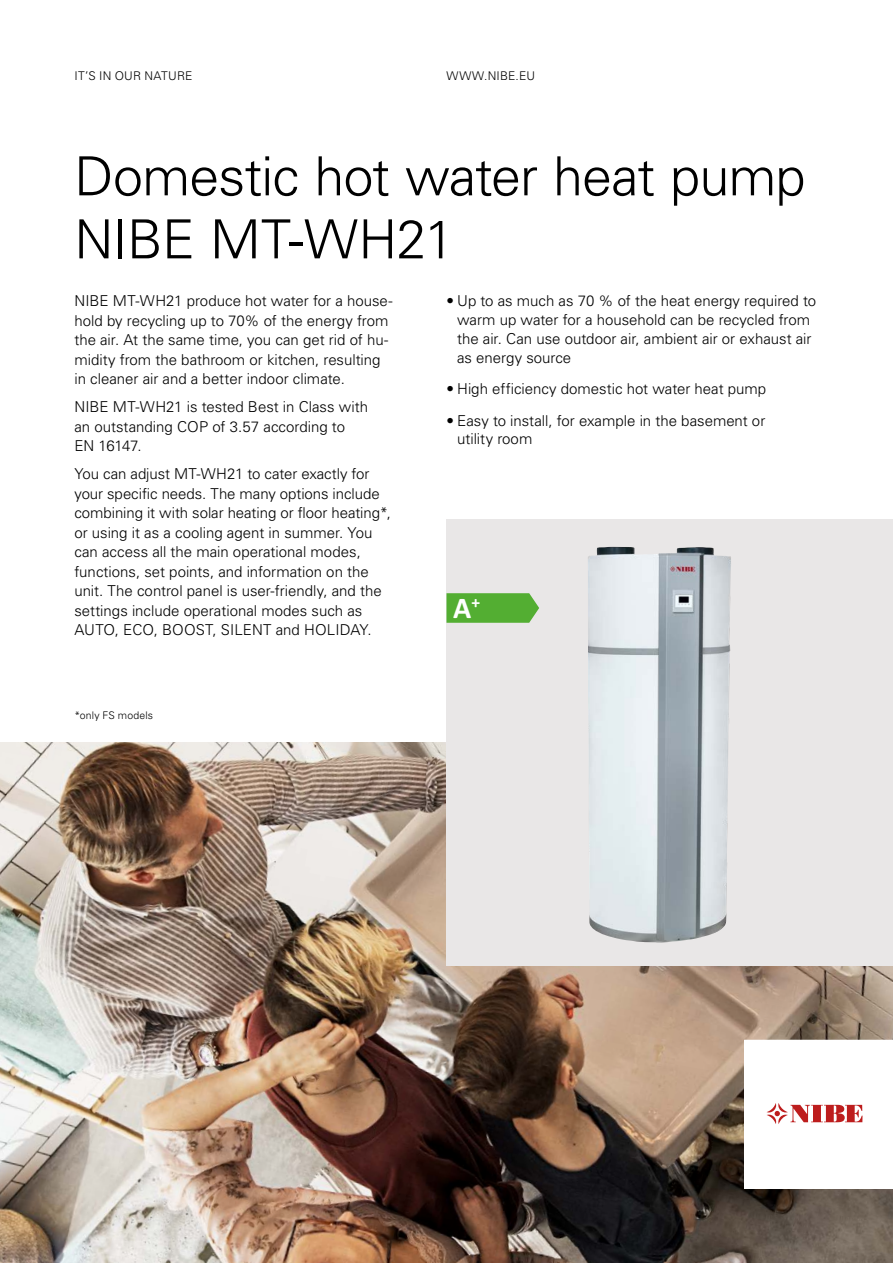
<style>
.page{position:relative;width:893px;height:1263px;background:#fff}
.page>*{position:absolute;margin:0;border:0;box-sizing:border-box;transform-origin:0 0}
.t1{font:300 54px/63px "Univers LT Pro 45";letter-spacing:-.02em;color:#000}
.t2{font:700 30px "Calibri";color:#fff}
.t3{font:300 15px/19.5px "Univers LT Pro 45";color:#000}
.t4{font:300 12px "Univers LT Pro 45";letter-spacing:.015em;color:#000}
.t5{font:300 10.5px "Univers LT Pro 45";letter-spacing:.015em;color:#000}
</style>
<div class="page">
<img style="left:0;top:742px;width:893px;height:521px">
<div style="left:446px;top:519px;width:447px;height:446px;background:#e9e7e7"></div>
<img style="left:588px;top:547px;width:143px;height:396px">
<svg style="left:446px;top:593px;width:93px;height:30px"></svg>
<svg style="left:744px;top:1040px;width:149px;height:148px"></svg>
<p class="t4" style="left:74px;top:69px;width:120px">IT’S IN OUR NATURE</p>
<p class="t4" style="left:446px;top:69px;width:90px">WWW.NIBE.EU</p>
<h1 class="t1" style="left:74px;top:145px;width:733px">Domestic hot water heat pump<br>NIBE MT-WH21</h1>
<p class="t3" style="left:74px;top:291px;width:320px">NIBE MT-WH21 produce hot water for a house&shy;hold by recycling up to 70% of the energy from the air. At the same time, you can get rid of hu&shy;midity from the bathroom or kitchen, resulting in cleaner air and a better indoor climate.</p>
<p class="t3" style="left:74px;top:397px;width:295px">NIBE MT-WH21 is tested Best in Class with an outstanding COP of 3.57 according to<br>EN 16147.</p>
<p class="t3" style="left:74px;top:464px;width:318px">You can adjust MT-WH21 to cater exactly for your specific needs. The many options include combining it with solar heating or floor heating*, or using it as a cooling agent in summer. You can access all the main operational modes, functions, set points, and information on the unit. The control panel is user-friendly, and the settings include operational modes such as AUTO, ECO, BOOST, SILENT and HOLIDAY.</p>
<p class="t5" style="left:74px;top:708px;width:80px">*only FS models</p>
<p class="t3" style="left:457px;top:292px;width:361px;line-height:18.8px;text-indent:-11px">• Up to as much as 70 % of the heat energy required to warm up water for a household can be recycled from the air. Can use outdoor air, ambient air or exhaust air as energy source</p>
<p class="t3" style="left:446px;top:379px;width:321px">• High efficiency domestic hot water heat pump</p>
<p class="t3" style="left:457px;top:411px;width:310px;line-height:18.8px;text-indent:-11px">• Easy to install, for example in the basement or utility room</p>
<h2 class="t2" style="left:453px;top:589px;width:28px">A<sup>+</sup></h2>
</div>
